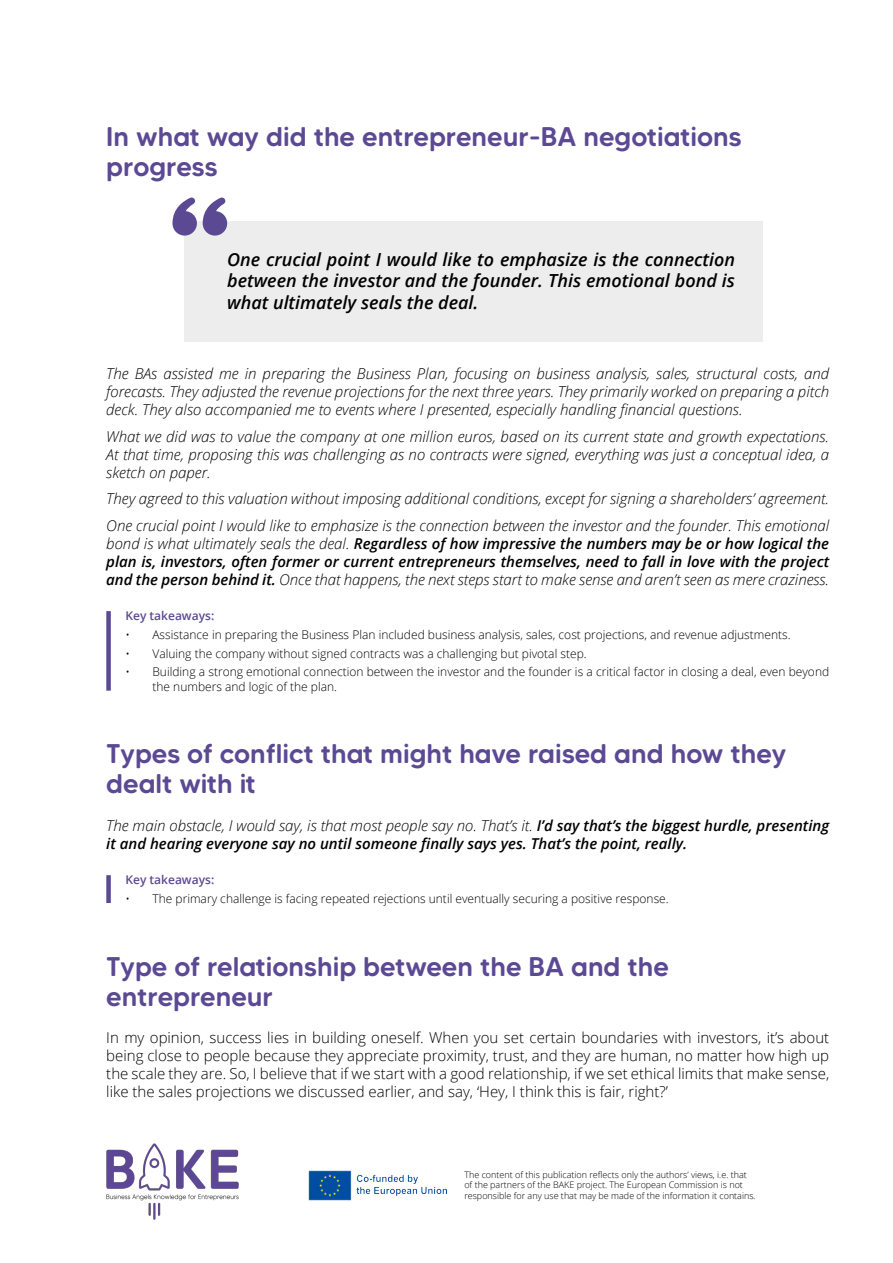
<style>
.page{position:relative;width:893px;height:1263px;background:#fff}
.page>*{position:absolute;margin:0;border:0;box-sizing:border-box;transform-origin:0 0}
.t1{font:500 27px/30px "MADE Tommy Soft";color:#5c4994}
.t2{font:italic 600 18px/21.6px "Open Sans";color:#000;text-align:justify}
.t3{font:italic 300 15px/18px "Open Sans";color:#000;text-align:justify}
.t4{font:italic 600 15px/18px "Open Sans";color:#000;text-align:justify}
.t5{font:300 15px/18px "Open Sans";color:#000;text-align:justify}
.t6{font:300 12px/14.4px "Open Sans";color:#000}
.t7{font:600 12px "Open Sans";color:#5c4994}
.t8{font:300 9px/10.8px "Open Sans";color:#000}
.s1{font-weight:300}
</style>
<div class="page">
<img style="left:106px;top:1143px;width:133px;height:77px">
<img style="left:308px;top:1170px;width:139px;height:31px">
<div style="left:106px;top:875px;width:5px;height:28px;background:#5c4994"></div>
<div style="left:106px;top:611px;width:5px;height:80px;background:#5c4994"></div>
<div style="left:184px;top:221px;width:579px;height:120px;background:#ededed"></div>
<svg style="left:203px;top:197px;width:24px;height:39px"></svg>
<svg style="left:172px;top:197px;width:25px;height:39px"></svg>
<h1 class="t1" style="left:106px;top:122px;width:637px">In what way did the entrepreneur-BA negotiations progress</h1>
<p class="t2" style="left:227px;top:248px;width:509px">One crucial point I would like to emphasize is the connection between the investor and the founder. This emotional bond is what ultimately seals the deal.</p>
<p class="t3" style="left:106px;top:364px;width:724px">The BAs assisted me in preparing the Business Plan, focusing on business analysis, sales, structural costs, and forecasts. They adjusted the revenue projections for the next three years. They primarily worked on preparing a pitch deck. They also accompanied me to events where I presented, especially handling financial questions.</p>
<p class="t3" style="left:106px;top:427px;width:724px">What we did was to value the company at one million euros, based on its current state and growth expectations.<br>At that time, proposing this was challenging as no contracts were signed, everything was just a conceptual idea, a sketch on paper.</p>
<p class="t3" style="left:106px;top:485px;width:724px;line-height:26.5px">They agreed to this valuation without imposing additional conditions, except for signing a shareholders’ agreement.<br>One crucial point I would like to emphasize is the connection between the investor and the founder. This emotional</p>
<p class="t4" style="left:106px;top:534px;width:724px"><span class="s1">bond is what ultimately seals the deal.</span> Regardless of how impressive the numbers may be or how logical the plan is, investors, often former or current entrepreneurs themselves, need to fall in love with the project and the person behind it. <span class="s1">Once that happens, the next steps start to make sense and aren’t seen as mere craziness.</span></p>
<p class="t7" style="left:125px;top:608px;width:90px">Key takeaways:</p>
<p class="t6" style="left:125px;top:627px;width:667px">• Assistance in preparing the Business Plan included business analysis, sales, cost projections, and revenue adjustments.</p>
<p class="t6" style="left:125px;top:646px;width:463px">• Valuing the company without signed contracts was a challenging but pivotal step.</p>
<p class="t6" style="left:152px;top:664px;width:678px;text-indent:-27px">• Building a strong emotional connection between the investor and the founder is a critical factor in closing a deal, even beyond the numbers and logic of the plan.</p>
<h1 class="t1" style="left:106px;top:739px;width:682px">Types of conflict that might have raised and how they dealt with it</h1>
<p class="t4" style="left:106px;top:816px;width:724px"><span class="s1">The main obstacle, I would say, is that most people say no. That’s it.</span> I’d say that’s the biggest hurdle, presenting it and hearing everyone say no until someone finally says yes. That’s the point, really.</p>
<p class="t7" style="left:125px;top:872px;width:90px">Key takeaways:</p>
<p class="t6" style="left:125px;top:891px;width:545px">• The primary challenge is facing repeated rejections until eventually securing a positive response.</p>
<h1 class="t1" style="left:106px;top:951px;width:564px">Type of relationship between the BA and the entrepreneur</h1>
<p class="t5" style="left:106px;top:1028px;width:724px">In my opinion, success lies in building oneself. When you set certain boundaries with investors, it’s about being close to people because they appreciate proximity, trust, and they are human, no matter how high up the scale they are. So, I believe that if we start with a good relationship, if we set ethical limits that make sense, like the sales projections we discussed earlier, and say, ‘Hey, I think this is fair, right?’</p>
<p class="t8" style="left:464px;top:1169px;width:293px">The content of this publication reflects only the authors’ views, i.e. that of the partners of the BAKE project. The European Commission is not responsible for any use that may be made of the information it contains.</p>
</div>
